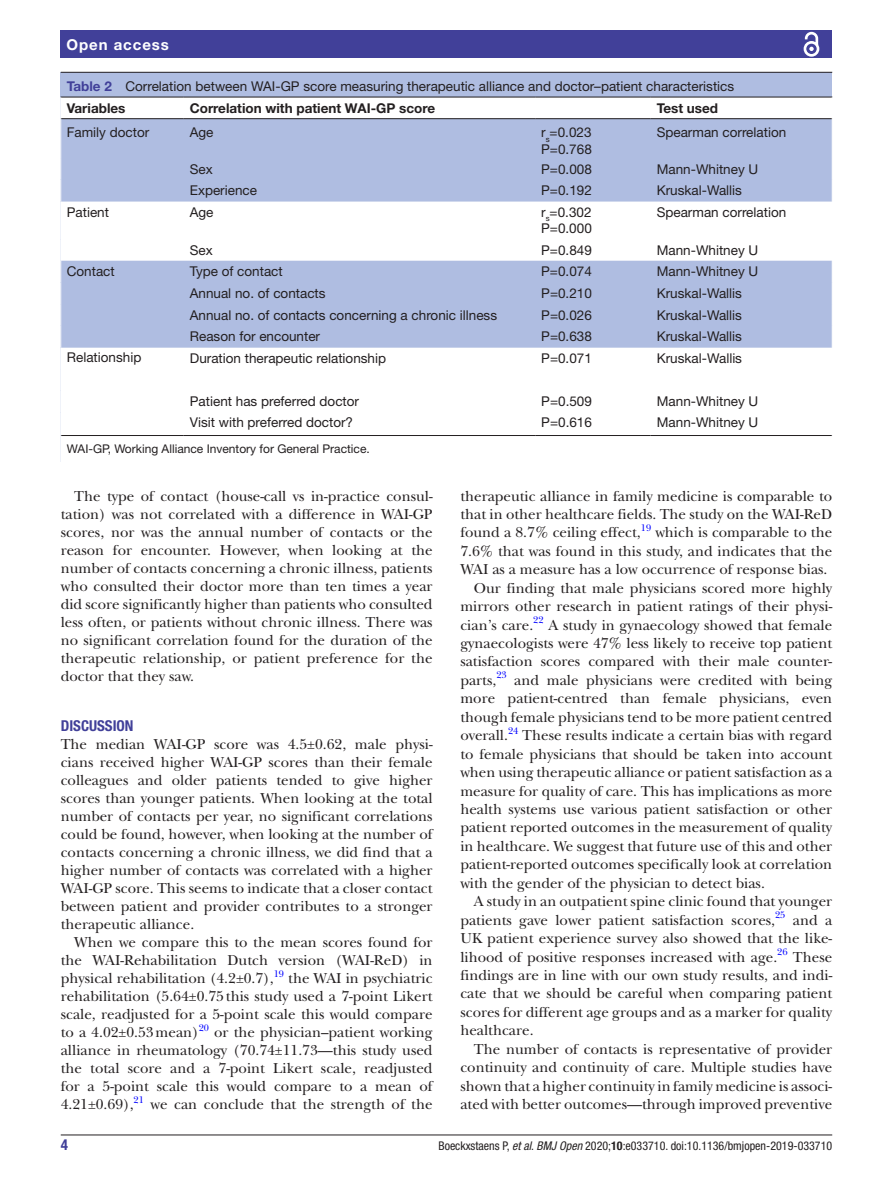
<style>
.page{position:relative;width:893px;height:1191px;background:#fff}
.page>*{position:absolute;margin:0;border:0;box-sizing:border-box;transform-origin:0 0}
.t1{font:15px/18px "New Baskerville";color:#231f20;text-align:justify}
.t2{font:700 condensed 15px "Helvetica Neue LT Std";color:#414099}
.t3{font:700 15px "Helvetica Neue LT Std";letter-spacing:.065em;color:#fff}
.t4{font:13.5px/16.2px "Helvetica Neue LT Std";color:#231f20}
.t5{font:700 13.5px "Helvetica Neue LT Std";color:#231f20}
.t6{font:condensed 12px "Helvetica Neue LT Std";color:#231f20}
.t7{font:12px "Helvetica Neue LT Std";color:#231f20}
.t8{font:9.9px "New Baskerville";color:#00f}
.s1{font-weight:700;color:#414099}
.s2{font-weight:700}
.s3{font-style:italic}
</style>
<div class="page">
<hr style="left:61px;top:1134px;width:771px;height:1px;background:#231f20">
<div style="left:61px;top:31px;width:771px;height:27px;background:#414099"></div>
<svg style="left:803px;top:31px;width:17px;height:26px"></svg>
<div style="left:61px;top:73px;width:771px;height:389px;background:#afbde1"></div>
<hr style="left:61px;top:72px;width:771px;height:1px;background:#231f20">
<div style="left:61px;top:98px;width:771px;height:364px;background:#fff"></div>
<svg style="left:61px;top:119px;width:771px;height:228px"></svg>
<hr style="left:535px;top:118px;width:116px;height:1px;background:#231f20">
<hr style="left:61px;top:97px;width:123px;height:1px;background:#231f20">
<hr style="left:61px;top:118px;width:123px;height:1px;background:#231f20">
<hr style="left:184px;top:97px;width:351px;height:1px;background:#231f20">
<hr style="left:535px;top:97px;width:116px;height:1px;background:#231f20">
<hr style="left:184px;top:118px;width:351px;height:1px;background:#231f20">
<hr style="left:651px;top:97px;width:181px;height:1px;background:#231f20">
<hr style="left:651px;top:118px;width:181px;height:1px;background:#231f20">
<hr style="left:184px;top:435px;width:351px;height:1px;background:#231f20">
<hr style="left:535px;top:435px;width:116px;height:1px;background:#231f20">
<hr style="left:651px;top:435px;width:181px;height:1px;background:#231f20">
<hr style="left:61px;top:435px;width:123px;height:1px;background:#231f20">
<svg style="left:60px;top:97px;width:1px;height:22px"></svg>
<svg style="left:60px;top:158px;width:1px;height:43px"></svg>
<svg style="left:60px;top:239px;width:1px;height:223px"></svg>
<hr style="left:67px;top:452px;width:765px;height:2px;background:#fff">
<p class="t3" style="left:66px;top:35px;width:104px">Open access</p>
<p class="t4" style="left:67px;top:75px;width:669px;line-height:22px"><span class="s1">Table 2</span> Correlation between WAI-GP score measuring therapeutic alliance and doctor–patient characteristics<br><span class="s2">Variables</span></p>
<p class="t5" style="left:190px;top:99px;width:247px">Correlation with patient WAI-GP score</p>
<p class="t5" style="left:657px;top:99px;width:63px">Test used</p>
<p class="t4" style="left:67px;top:124px;width:84px">Family doctor</p>
<p class="t4" style="left:190px;top:124px;width:25px">Age</p>
<p class="t4" style="left:541px;top:124px;width:52px">r<sub>s</sub>=0.023<br>P=0.768</p>
<p class="t4" style="left:657px;top:124px;width:131px">Spearman correlation</p>
<p class="t4" style="left:190px;top:161px;width:24px">Sex</p>
<p class="t4" style="left:541px;top:161px;width:52px">P=0.008</p>
<p class="t4" style="left:657px;top:161px;width:103px">Mann-Whitney U</p>
<p class="t4" style="left:190px;top:182px;width:69px">Experience</p>
<p class="t4" style="left:541px;top:182px;width:52px">P=0.192</p>
<p class="t4" style="left:657px;top:182px;width:87px">Kruskal-Wallis</p>
<p class="t4" style="left:67px;top:204px;width:44px">Patient</p>
<p class="t4" style="left:190px;top:204px;width:25px">Age</p>
<p class="t4" style="left:541px;top:204px;width:52px">r<sub>s</sub>=0.302<br>P=0.000</p>
<p class="t4" style="left:657px;top:204px;width:131px">Spearman correlation</p>
<p class="t4" style="left:190px;top:242px;width:24px">Sex</p>
<p class="t4" style="left:541px;top:242px;width:52px">P=0.849</p>
<p class="t4" style="left:657px;top:242px;width:103px">Mann-Whitney U</p>
<p class="t4" style="left:67px;top:263px;width:50px">Contact</p>
<p class="t4" style="left:190px;top:263px;width:95px">Type of contact</p>
<p class="t4" style="left:541px;top:263px;width:52px">P=0.074</p>
<p class="t4" style="left:657px;top:263px;width:103px">Mann-Whitney U</p>
<p class="t4" style="left:190px;top:285px;width:137px">Annual no. of contacts</p>
<p class="t4" style="left:541px;top:285px;width:52px">P=0.210</p>
<p class="t4" style="left:657px;top:285px;width:87px">Kruskal-Wallis</p>
<p class="t4" style="left:190px;top:307px;width:309px">Annual no. of contacts concerning a chronic illness</p>
<p class="t4" style="left:541px;top:307px;width:52px">P=0.026</p>
<p class="t4" style="left:657px;top:307px;width:87px">Kruskal-Wallis</p>
<p class="t4" style="left:190px;top:328px;width:132px">Reason for encounter</p>
<p class="t4" style="left:541px;top:328px;width:52px">P=0.638</p>
<p class="t4" style="left:657px;top:328px;width:87px">Kruskal-Wallis</p>
<p class="t4" style="left:67px;top:348px;width:76px">Relationship</p>
<p class="t4" style="left:190px;top:350px;width:198px">Duration therapeutic relationship</p>
<p class="t4" style="left:541px;top:350px;width:52px">P=0.071</p>
<p class="t4" style="left:657px;top:350px;width:87px">Kruskal-Wallis</p>
<p class="t4" style="left:190px;top:393px;width:171px">Patient has preferred doctor</p>
<p class="t4" style="left:541px;top:393px;width:52px">P=0.509</p>
<p class="t4" style="left:657px;top:393px;width:103px">Mann-Whitney U</p>
<p class="t4" style="left:190px;top:413px;width:165px">Visit with preferred doctor?</p>
<p class="t4" style="left:541px;top:413px;width:52px">P=0.616</p>
<p class="t4" style="left:657px;top:413px;width:103px">Mann-Whitney U</p>
<p class="t7" style="left:67px;top:442px;width:305px">WAI-GP, Working Alliance Inventory for General Practice.</p>
<p class="t1" style="left:61px;top:487px;width:373px;text-indent:13px">The type of contact (house-call vs in-practice consul&shy;tation) was not correlated with a difference in WAI-GP scores, nor was the annual number of contacts or the reason for encounter. However, when looking at the number of contacts concerning a chronic illness, patients who consulted their doctor more than ten times a year did score significantly higher than patients who consulted less often, or patients without chronic illness. There was no significant correlation found for the duration of the therapeutic relationship, or patient preference for the doctor that they saw.</p>
<p class="t2" style="left:61px;top:717px;width:45px">DISCUSSIO</p>
<p class="t2" style="left:125px;top:717px;width:10px">N</p>
<p class="t1" style="left:61px;top:735px;width:373px">The median WAI-GP score was 4.5±0.62, male physi&shy;cians received higher WAI-GP scores than their female colleagues and older patients tended to give higher scores than younger patients. When looking at the total number of contacts per year, no significant correlations could be found, however, when looking at the number of contacts concerning a chronic illness, we did find that a higher number of contacts was correlated with a higher WAI-GP score. This seems to indicate that a closer contact between patient and provider contributes to a stronger therapeutic alliance.</p>
<p class="t1" style="left:61px;top:933px;width:373px;text-indent:14px">When we compare this to the mean scores found for the WAI-Rehabilitation Dutch version (WAI-ReD) in physical rehabilitation (4.2±0.7),</p>
<p class="t1" style="left:460px;top:486px;width:373px;line-height:18.5px">therapeutic alliance in family medicine is comparable to that in other healthcare fields. The study on the WAI-ReD found a 8.7% ceiling effect,</p>
<p class="t8" style="left:641px;top:521px;width:12px">19</p>
<p class="t1" style="left:655px;top:523px;width:178px">which is comparable to the</p>
<p class="t1" style="left:460px;top:542px;width:373px">7.6% that was found in this study, and indicates that the</p>
<p class="t1" style="left:460px;top:560px;width:369px">WAI as a measure has a low occurrence of response bias.</p>
<p class="t1" style="left:474px;top:579px;width:360px">Our finding that male physicians scored more highly</p>
<p class="t1" style="left:460px;top:597px;width:373px">mirrors other research in patient ratings of their physi-</p>
<p class="t1" style="left:460px;top:616px;width:74px">cian’s care.</p>
<p class="t8" style="left:533px;top:614px;width:12px">22</p>
<p class="t1" style="left:460px;top:615px;width:373px;line-height:18.5px;text-indent:88px">A study in gynaecology showed that female gynaecologists were 47% less likely to receive top patient satisfaction scores compared with their male counter&shy;parts,</p>
<p class="t8" style="left:496px;top:669px;width:12px">23</p>
<p class="t1" style="left:460px;top:671px;width:373px;line-height:18.5px;text-indent:54px">and male physicians were credited with being more patient-centred than female physicians, even though female physicians tend to be more patient centred overall.</p>
<p class="t8" style="left:508px;top:724px;width:12px">24</p>
<p class="t1" style="left:460px;top:726px;width:373px;line-height:18.5px;text-indent:62px">These results indicate a certain bias with regard to female physicians that should be taken into account when using therapeutic alliance or patient satisfaction as a measure for quality of care. This has implications as more health systems use various patient satisfaction or other patient reported outcomes in the measurement of quality in healthcare. We suggest that future use of this and other patient-reported outcomes specifically look at correlation with the gender of the physician to detect bias.</p>
<p class="t1" style="left:460px;top:892px;width:373px;line-height:18.5px;text-indent:14px">A study in an outpatient spine clinic found that younger patients gave lower patient satisfaction scores,<sup>25</sup></p>
<p class="t1" style="left:460px;top:910px;width:373px;line-height:18.5px;text-indent:332px">and a UK patient experience survey also showed that the like&shy;lihood of positive responses increased with age.</p>
<p class="t8" style="left:777px;top:945px;width:12px">26</p>
<p class="t1" style="left:460px;top:947px;width:373px;line-height:18.5px;text-indent:333px">These findings are in line with our own study results, and indi&shy;cate that we should be careful when comparing patient scores for different age groups and as a marker for quality healthcare.</p>
<p class="t1" style="left:460px;top:1039px;width:373px;line-height:18.5px;text-indent:14px">The number of contacts is representative of provider continuity and continuity of care. Multiple studies have shown that a higher continuity in family medicine is associ&shy;ated with better outcomes—through improved preventive</p>
<p class="t8" style="left:274px;top:967px;width:12px">19</p>
<p class="t1" style="left:61px;top:969px;width:373px;text-indent:227px">the WAI in psychiatric rehabilitation (5.64±0.75this study used a 7-point Likert scale, readjusted for a 5-point scale this would compare to a 4.02±0.53mean)</p>
<p class="t8" style="left:199px;top:1021px;width:12px">20</p>
<p class="t1" style="left:61px;top:1023px;width:373px;text-indent:153px">or the physician–patient working alliance in rheumatology (70.74±11.73—this study used the total score and a 7-point Likert scale, readjusted for a 5-point scale this would compare to a mean of 4.21±0.69),</p>
<p class="t8" style="left:134px;top:1093px;width:12px">21</p>
<p class="t1" style="left:151px;top:1095px;width:284px">we can conclude that the strength of the</p>
<p class="t2" style="left:61px;top:1135px;width:9px">4</p>
<p class="t6" style="left:438px;top:1138px;width:395px">Boeckxstaens P, <span class="s3">et al</span>. <span class="s3">BMJ Open</span> 2020;<span class="s2">10</span>:e033710. doi:10.1136/bmjopen-2019-033710</p>
</div>
